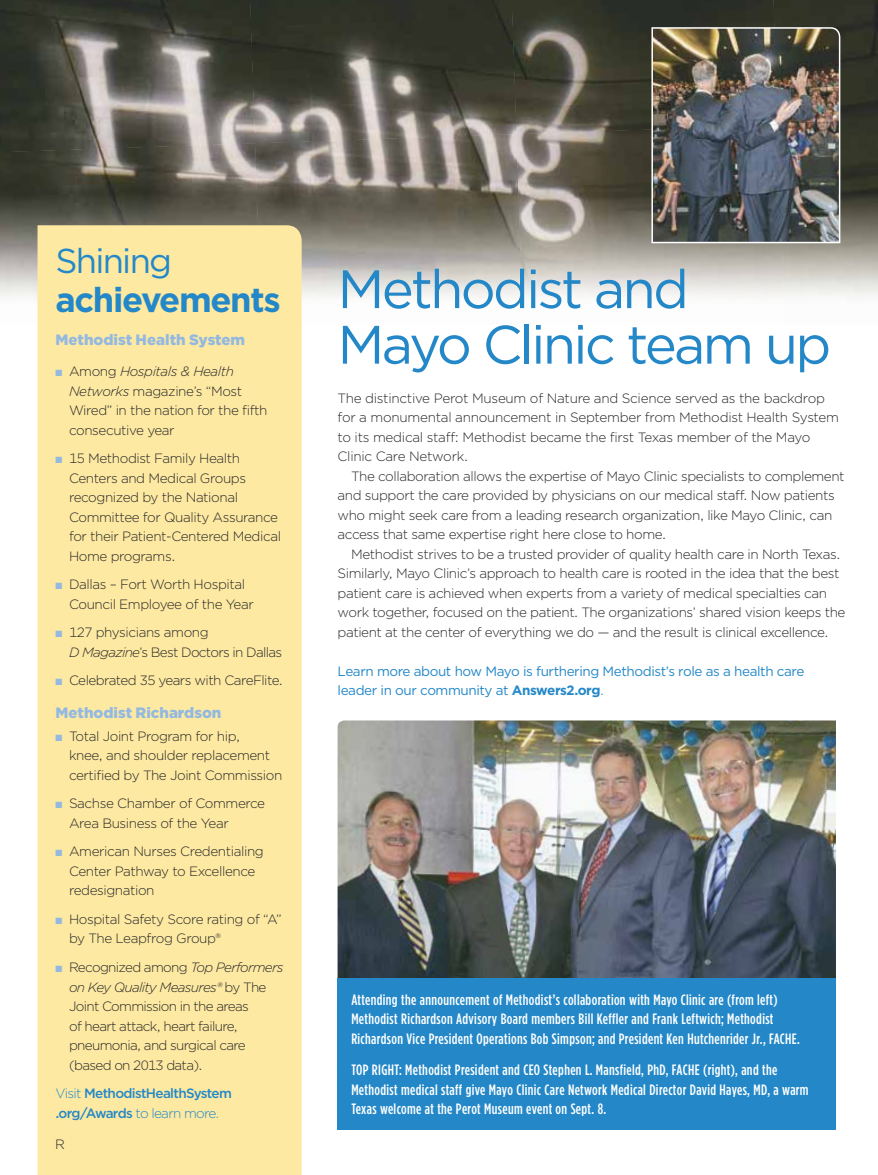
<style>
.page{position:relative;width:878px;height:1175px;background:#fff}
.page>*{position:absolute;margin:0;border:0;box-sizing:border-box;transform-origin:0 0}
.t1{font:54px/55.5px "Gotham";letter-spacing:-.05em;color:#2488c8}
.t2{font:700 34.5px "Gotham";letter-spacing:-.04em;color:#2488c8}
.t3{font:34.5px "Gotham";letter-spacing:-.05em;color:#2488c8}
.t4{font:500 15px/19.5px "Gotham Condensed";letter-spacing:.025em;color:#fff}
.t5{font:900 15px "Gotham";color:#94b9e0}
.t6{font:300 13.5px/19.5px "Gotham";letter-spacing:-.03em;color:#292929}
.t7{font:300 13.5px/19.5px "Gotham";letter-spacing:-.05em;color:#292929}
.t8{font:13.5px/19.5px "Gotham";letter-spacing:-.03em;color:#2488c8}
.t9{font:500 13.5px/19.5px "Gotham";letter-spacing:-.05em;color:#2488c8}
.s1{color:#94b9e0}
.s2{font-style:italic}
.s3{font-weight:300}
.s4{font-weight:700}
</style>
<div class="page">
<img style="left:0;top:0;width:250px;height:143px">
<img style="left:250px;top:0;width:261px;height:143px">
<img style="left:511px;top:0;width:262px;height:134px">
<img style="left:773px;top:0;width:105px;height:297px">
<img style="left:0;top:143px;width:255px;height:134px">
<img style="left:255px;top:134px;width:261px;height:143px">
<img style="left:516px;top:125px;width:267px;height:152px">
<img style="left:651px;top:27px;width:189px;height:216px">
<img style="left:337px;top:720px;width:499px;height:258px">
<div style="left:337px;top:978px;width:499px;height:151px;background:#2488c8"></div>
<div style="left:38px;top:225px;width:264px;height:949px;background:#fde9a2"></div>
<h2 class="t3" style="left:56px;top:238px;width:118px">Shining</h2>
<h2 class="t2" style="left:56px;top:276px;width:227px">achievements</h2>
<p class="t5" style="left:56px;top:329px;width:191px">Methodist Health System</p>
<p class="t6" style="left:69px;top:361px;width:200px;text-indent:-13px"><span class="s1">■</span> Among <span class="s2">Hospitals &amp; Health<br>Networks</span> magazine’s “Most<br>Wired” in the nation for the fifth consecutive year</p>
<p class="t6" style="left:69px;top:448px;width:213px;text-indent:-13px"><span class="s1">■</span> 15 Methodist Family Health<br>Centers and Medical Groups recognized by the National<br>Committee for Quality Assurance for their Patient-Centered Medical<br>Home programs.</p>
<p class="t6" style="left:69px;top:574px;width:186px;text-indent:-13px"><span class="s1">■</span> Dallas – Fort Worth Hospital<br>Council Employee of the Year</p>
<p class="t7" style="left:69px;top:622px;width:215px;text-indent:-13px"><span class="s1">■</span> 127 physicians among<br><span class="s2">D Magazine</span>’s Best Doctors in Dallas</p>
<p class="t6" style="left:56px;top:670px;width:229px"><span class="s1">■</span> Celebrated 35 years with CareFlite.</p>
<p class="t5" style="left:56px;top:702px;width:167px">Methodist Richardson</p>
<p class="t6" style="left:69px;top:726px;width:215px;text-indent:-13px"><span class="s1">■</span> Total Joint Program for hip,<br>knee, and shoulder replacement certified by The Joint Commission</p>
<p class="t6" style="left:69px;top:793px;width:198px;text-indent:-13px"><span class="s1">■</span> Sachse Chamber of Commerce<br>Area Business of the Year</p>
<p class="t6" style="left:69px;top:841px;width:196px;text-indent:-13px"><span class="s1">■</span> American Nurses Credentialing<br>Center Pathway to Excellence redesignation</p>
<p class="t6" style="left:69px;top:909px;width:214px;text-indent:-13px"><span class="s1">■</span> Hospital Safety Score rating of “A” by The Leapfrog Group®</p>
<p class="t7" style="left:69px;top:957px;width:216px;text-indent:-13px"><span class="s1">■</span> Recognized among <span class="s2">Top Performers on Key Quality Measures®</span> by The<br>Joint Commission in the areas<br>of heart attack, heart failure, pneumonia, and surgical care (based on 2013 data).</p>
<p class="t9" style="left:56px;top:1083px;width:178px"><span class="s3">Visit</span> MethodistHealthSystem .org/Awards <span class="s3">to learn more.</span></p>
<p class="t6" style="left:55px;top:1134px;width:11px">R</p>
<h1 class="t1" style="left:337px;top:260px;width:495px">Methodist and<br>Mayo Clinic team up</h1>
<p class="t6" style="left:337px;top:387px;width:503px">The distinctive Perot Museum of Nature and Science served as the backdrop for a monumental announcement in September from Methodist Health System to its medical staff: Methodist became the first Texas member of the Mayo Clinic Care Network.</p>
<p class="t6" style="left:337px;top:465px;width:508px;text-indent:14px">The collaboration allows the expertise of Mayo Clinic specialists to complement and support the care provided by physicians on our medical staff. Now patients who might seek care from a leading research organization, like Mayo Clinic, can access that same expertise right here close to home.</p>
<p class="t6" style="left:337px;top:543px;width:509px;text-indent:14px">Methodist strives to be a trusted provider of quality health care in North Texas.<br>Similarly, Mayo Clinic’s approach to health care is rooted in the idea that the best patient care is achieved when experts from a variety of medical specialties can work together, focused on the patient. The organizations’ shared vision keeps the patient at the center of everything we do — and the result is clinical excellence.</p>
<p class="t8" style="left:337px;top:660px;width:468px">Learn more about how Mayo is furthering Methodist’s role as a health care leader in our community at <span class="s4">Answers2.org</span><span class="s3">.</span></p>
<p class="t4" style="left:351px;top:989px;width:450px">Attending the announcement of Methodist’s collaboration with Mayo Clinic are (from left)<br>Methodist Richardson Advisory Board members Bill Keffler and Frank Leftwich; Methodist<br>Richardson Vice President Operations Bob Simpson; and President Ken Hutchenrider Jr., FACHE.</p>
<p class="t4" style="left:351px;top:1060px;width:459px">TOP RIGHT: Methodist President and CEO Stephen L. Mansfield, PhD, FACHE (right), and the<br>Methodist medical staff give Mayo Clinic Care Network Medical Director David Hayes, MD, a warm<br>Texas welcome at the Perot Museum event on Sept. 8.</p>
</div>
